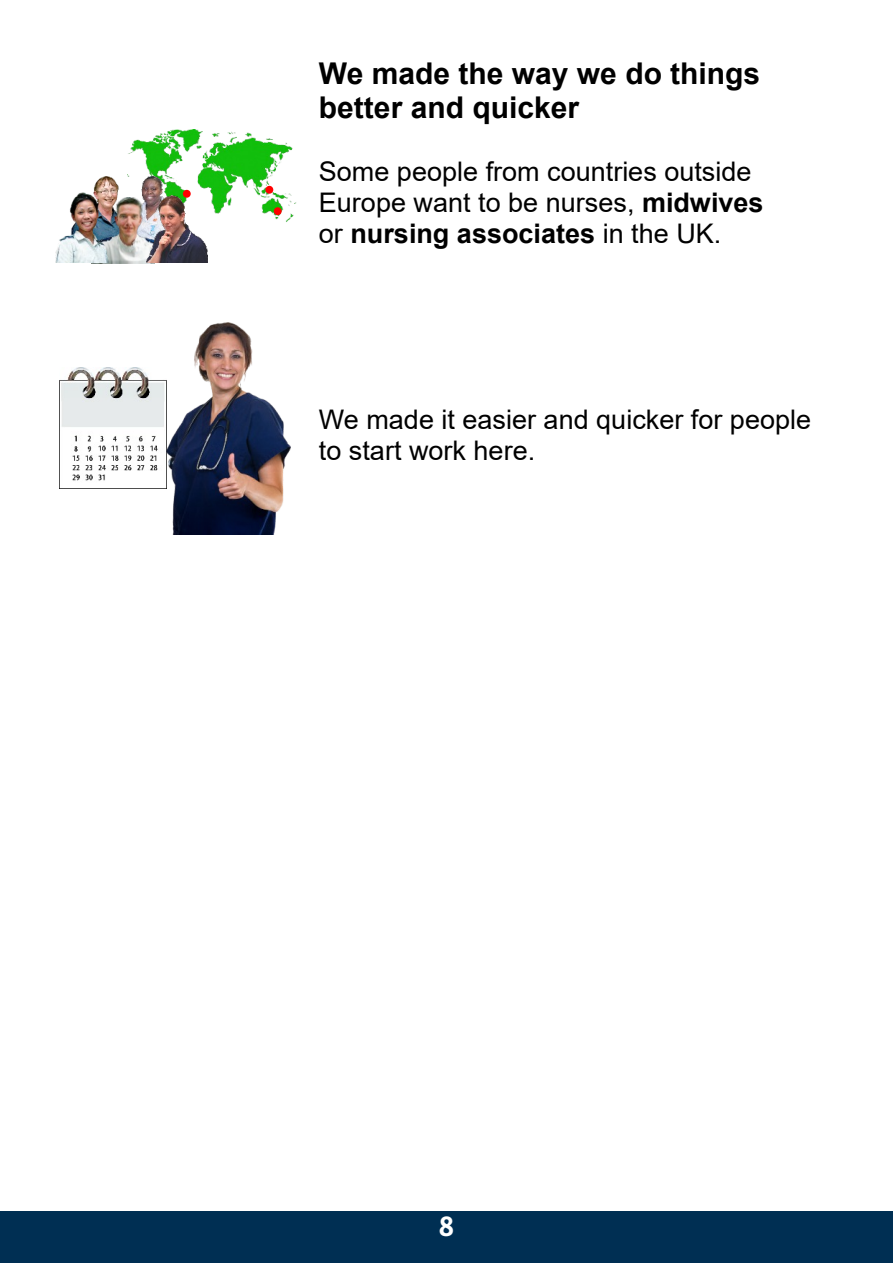
<style>
.page{position:relative;width:893px;height:1263px;background:#fff}
.page>*{position:absolute;margin:0;border:0;box-sizing:border-box;transform-origin:0 0}
.t1{font:700 30px/34.3px "Arial";color:#000}
.t2{font:27px/30.9px "Arial";color:#000}
.t3{font:700 27px "FS Me";color:#fff}
.s1{font-weight:700}
</style>
<div class="page">
<div style="left:0;top:1211px;width:893px;height:52px;background:#002f53"></div>
<img style="left:59px;top:367px;width:107px;height:121px">
<img style="left:166px;top:322px;width:125px;height:213px">
<img style="left:128px;top:130px;width:168px;height:92px">
<div style="left:183px;top:190px;width:8px;height:8px;background:#f00;border-radius:50%"></div>
<div style="left:265px;top:186px;width:8px;height:8px;background:#f00;border-radius:50%"></div>
<div style="left:274px;top:207px;width:8px;height:8px;background:#f00;border-radius:50%"></div>
<img style="left:143px;top:177px;width:44px;height:20px">
<img style="left:80px;top:177px;width:63px;height:20px">
<img style="left:117px;top:197px;width:50px;height:66px">
<img style="left:146px;top:196px;width:61px;height:66px">
<img style="left:55px;top:193px;width:62px;height:70px">
<p class="t1" style="left:319px;top:59px;width:443px">We made the way we do things better and quicker</p>
<p class="t2" style="left:319px;top:159px;width:446px">Some people from countries outside<br>Europe want to be nurses, <span class="s1">midwives </span>or <span class="s1">nursing associates</span> in the UK.</p>
<p class="t2" style="left:319px;top:406px;width:494px">We made it easier and quicker for people to start work here.</p>
<p class="t3" style="left:438px;top:1216px;width:17px">8</p>
</div>
